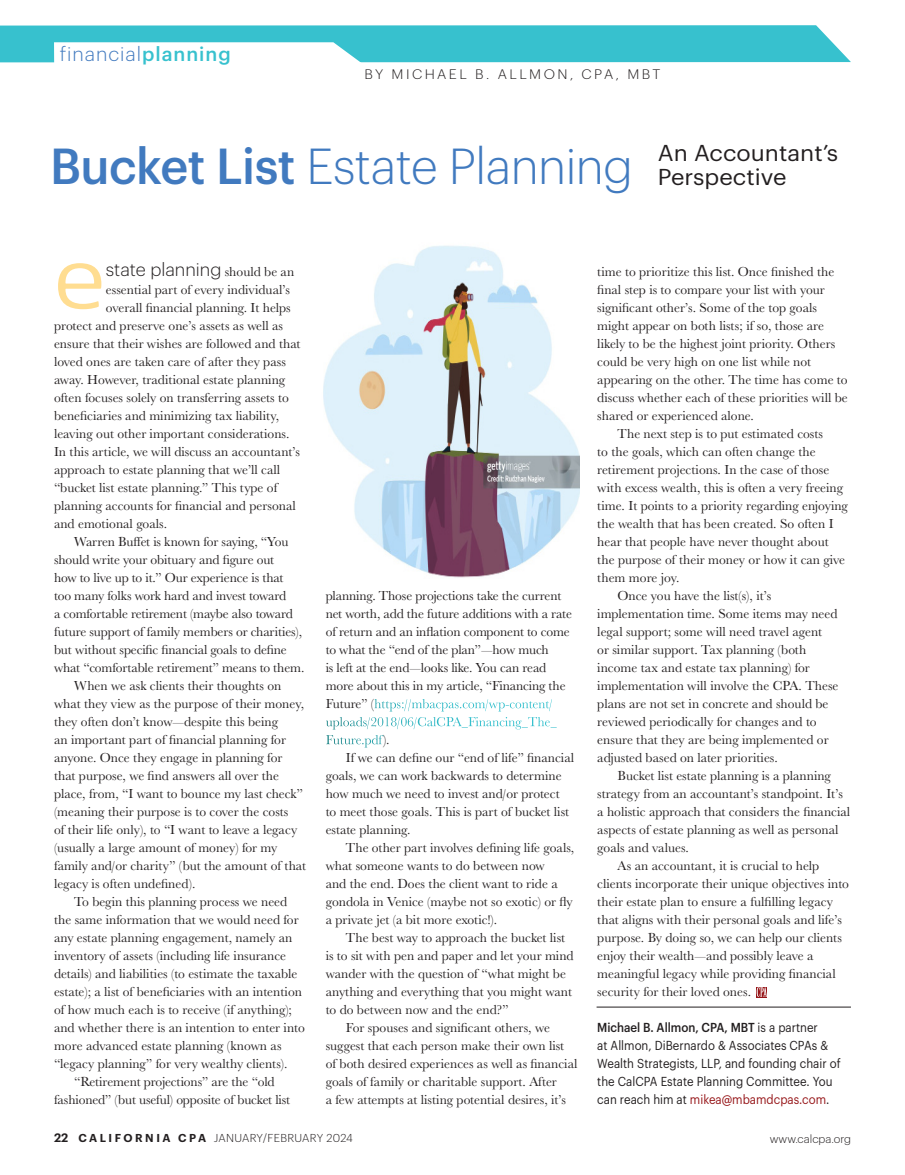
<style>
.page{position:relative;width:905px;height:1175px;background:#fff}
.page>*{position:absolute;margin:0;border:0;box-sizing:border-box;transform-origin:0 0}
.t1{font:100.5px "Kobenhavn";color:#ffdd91}
.t2{font:300 49.5px "Graphik";letter-spacing:-.01em;color:#417abf}
.t3{font:22.5px/24px "Graphik";color:#231f20;scale:1.05 1}
.t4{font:300 19.5px "Graphik";letter-spacing:.05em;color:#417abf}
.t5{font:300 18px "Graphik";color:#231f20}
.t6{font:13.5px/18px "Baskerville URW";color:#231f20}
.t7{font:300 13.5px "Graphik";letter-spacing:.17em;color:#231f20;scale:1.05 1}
.t8{font:12.75px/18px "Graphik";color:#231f20;scale:.9 1}
.t9{font:300 11.25px "Graphik";letter-spacing:.005em;color:#231f20}
.s1{font-weight:500;color:#37c1ce}
.s2{font-weight:500}
.s3{font-family:"Baskerville URW";font-weight:400;font-size:13.5px}
.s4{color:#fff}
.s5{color:#961619}
.s6{font-weight:600;font-size:12px}
.s7{font-weight:600}
</style>
<div class="page">
<hr style="left:596px;top:1006px;width:254px;height:1px;background:#231f20">
<img style="left:323px;top:245px;width:256px;height:333px">
<svg style="left:756px;top:987px;width:11px;height:9px"></svg>
<svg style="left:0;top:25px;width:850px;height:38px"></svg>
<p class="t4" style="left:60px;top:40px;width:172px">financial<span class="s1">planning</span></p>
<p class="t7" style="left:364px;top:64px;width:283px">BY MICHAEL B. ALLMON, CPA, MBT</p>
<p class="t2" style="left:50px;top:130px;width:584px"><span class="s2">Bucket List</span> Estate Planning</p>
<p class="t3" style="left:657px;top:138px;width:173px">An Accountant’s<br>Perspective</p>
<p class="t5" style="left:106px;top:256px;width:190px">state planning <span class="s3">should be an</span></p>
<p class="t6" style="left:106px;top:280px;width:185px">essential part of every individual’s</p>
<p class="t6" style="left:106px;top:298px;width:186px">overall financial planning. It helps</p>
<p class="t6" style="left:54px;top:316px;width:231px">protect and preserve one’s assets as well as</p>
<p class="t6" style="left:54px;top:334px;width:248px">ensure that their wishes are followed and that</p>
<p class="t6" style="left:54px;top:352px;width:233px">loved ones are taken care of after they pass</p>
<p class="t6" style="left:54px;top:370px;width:233px">away. However, traditional estate planning</p>
<p class="t6" style="left:54px;top:388px;width:236px">often focuses solely on transferring assets to</p>
<p class="t6" style="left:54px;top:406px;width:227px">beneficiaries and minimizing tax liability,</p>
<p class="t6" style="left:54px;top:424px;width:237px">leaving out other important considerations.</p>
<p class="t6" style="left:54px;top:442px;width:247px">In this article, we will discuss an accountant’s</p>
<p class="t6" style="left:54px;top:460px;width:228px">approach to estate planning that we’ll call</p>
<p class="t6" style="left:54px;top:478px;width:225px">“bucket list estate planning.” This type of</p>
<p class="t6" style="left:54px;top:496px;width:243px">planning accounts for financial and personal</p>
<p class="t6" style="left:54px;top:514px;width:115px">and emotional goals.</p>
<p class="t6" style="left:54px;top:532px;width:252px;text-indent:20px">Warren Buffet is known for saying, “You should write your obituary and figure out<br>how to live up to it.” Our experience is that<br>too many folks work hard and invest toward<br>a comfortable retirement (maybe also toward future support of family members or charities), but without specific financial goals to define what “comfortable retirement” means to them.</p>
<p class="t6" style="left:54px;top:676px;width:253px;text-indent:20px">When we ask clients their thoughts on what they view as the purpose of their money, they often don’t know—despite this being<br>an important part of financial planning for anyone. Once they engage in planning for that purpose, we find answers all over the place, from, “I want to bounce my last check” (meaning their purpose is to cover the costs<br>of their life only), to “I want to leave a legacy (usually a large amount of money) for my family and/or charity” (but the amount of that legacy is often undefined).</p>
<p class="t6" style="left:54px;top:892px;width:252px;text-indent:20px">To begin this planning process we need the same information that we would need for any estate planning engagement, namely an inventory of assets (including life insurance details) and liabilities (to estimate the taxable estate); a list of beneficiaries with an intention of how much each is to receive (if anything); and whether there is an intention to enter into more advanced estate planning (known as “legacy planning” for very wealthy clients).</p>
<p class="t6" style="left:54px;top:1072px;width:237px;text-align:center">“Retirement projections” are the “old fashioned” (but useful) opposite of bucket list</p>
<p class="t1" style="left:54px;top:212px;width:53px">e</p>
<p class="t6" style="left:326px;top:586px;width:248px">planning. Those projections take the current net worth, add the future additions with a rate of return and an inflation component to come to what the “end of the plan”—how much<br>is left at the end—looks like. You can read more about this in my article, “Financing the Future” (<span class="s4">https://mbacpas.com/wp-content/ uploads/2018/06/CalCPA_Financing_The_ Future.pdf</span>).</p>
<p class="t6" style="left:326px;top:748px;width:250px;text-indent:20px">If we can define our “end of life” financial goals, we can work backwards to determine how much we need to invest and/or protect<br>to meet those goals. This is part of bucket list estate planning.</p>
<p class="t6" style="left:326px;top:838px;width:250px;text-indent:20px">The other part involves defining life goals, what someone wants to do between now<br>and the end. Does the client want to ride a gondola in Venice (maybe not so exotic) or fly a private jet (a bit more exotic!).</p>
<p class="t6" style="left:326px;top:928px;width:249px;text-indent:20px">The best way to approach the bucket list is to sit with pen and paper and let your mind wander with the question of “what might be anything and everything that you might want to do between now and the end?”</p>
<p class="t6" style="left:326px;top:1018px;width:253px;text-indent:20px">For spouses and significant others, we suggest that each person make their own list of both desired experiences as well as financial goals of family or charitable support. After<br>a few attempts at listing potential desires, it’s</p>
<p class="t6" style="left:597px;top:262px;width:252px">time to prioritize this list. Once finished the final step is to compare your list with your significant other’s. Some of the top goals might appear on both lists; if so, those are likely to be the highest joint priority. Others could be very high on one list while not appearing on the other. The time has come to discuss whether each of these priorities will be shared or experienced alone.</p>
<p class="t6" style="left:597px;top:424px;width:252px;text-indent:20px">The next step is to put estimated costs<br>to the goals, which can often change the retirement projections. In the case of those with excess wealth, this is often a very freeing time. It points to a priority regarding enjoying the wealth that has been created. So often I hear that people have never thought about the purpose of their money or how it can give them more joy.</p>
<p class="t6" style="left:597px;top:586px;width:243px;text-indent:20px">Once you have the list(s), it’s implementation time. Some items may need legal support; some will need travel agent<br>or similar support. Tax planning (both income tax and estate tax planning) for implementation will involve the CPA. These plans are not set in concrete and should be reviewed periodically for changes and to ensure that they are being implemented or adjusted based on later priorities.</p>
<p class="t6" style="left:597px;top:766px;width:254px;text-indent:20px">Bucket list estate planning is a planning strategy from an accountant’s standpoint. It’s a holistic approach that considers the financial aspects of estate planning as well as personal goals and values.</p>
<p class="t6" style="left:597px;top:856px;width:253px;text-indent:20px">As an accountant, it is crucial to help clients incorporate their unique objectives into their estate plan to ensure a fulfilling legacy that aligns with their personal goals and life’s purpose. By doing so, we can help our clients enjoy their wealth—and possibly leave a meaningful legacy while providing financial security for their loved ones.</p>
<p class="t8" style="left:597px;top:1017px;width:272px"><span class="s2">Michael B. Allmon, CPA, MBT</span> is a partner<br>at Allmon, DiBernardo &amp; Associates CPAs &amp; Wealth Strategists, LLP, and founding chair of the CalCPA Estate Planning Committee. You can reach him at <span class="s5">mikea@mbamdcpas.com</span>.</p>
<p class="t9" style="left:54px;top:1130px;width:300px"><span class="s6">22</span> <span class="s7">C A L I F O R N I A C PA</span> JANUARY/FEBRUARY 2024</p>
<p class="t9" style="left:769px;top:1130px;width:83px">www.calcpa.org</p>
</div>
